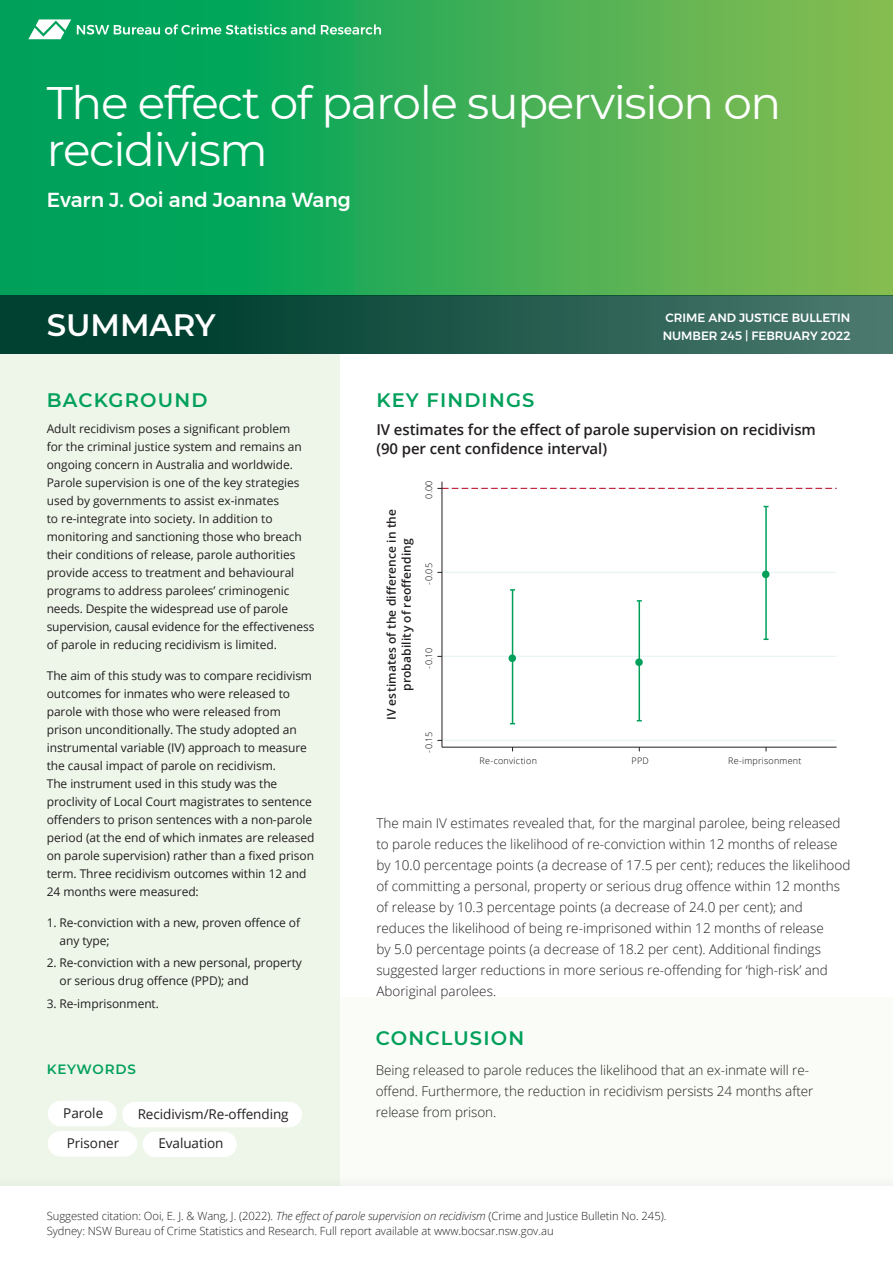
<style>
.page{position:relative;width:893px;height:1263px;background:#fff}
.page>*{position:absolute;margin:0;border:0;box-sizing:border-box;transform-origin:0 0}
.t1{font:45.45px/46.8px "Montserrat";letter-spacing:-.03em;color:#fff}
.Summary{font:600 30.9px "Montserrat";color:#fff}
.Author{font:500 20.25px "Montserrat";color:#fff}
.t2{font:600 19.5px "Montserrat";letter-spacing:.06em;color:#00a05b}
.Intro_para{font:600 15px/19.5px "Open Sans";letter-spacing:-.005em;color:#231f20}
.Body_Right{font:300 13.5px/21px "Open Sans";color:#231f20}
.t3{font:13.5px "Open Sans";letter-spacing:-.005em;color:#231f20}
.t4{font:600 13.5px "Montserrat";letter-spacing:.06em;color:#00a05b}
.Body_left{font:12px/18px "Open Sans";letter-spacing:-.005em;color:#231f20}
._1__bullet{font:12px/18px "Open Sans";letter-spacing:-.005em;color:#231f20}
.t5{font:600 12px/15px "Open Sans";letter-spacing:.015em;color:#231f20;text-align:center}
.t6{font:500 12px "Montserrat";color:#fff}
.Citation{font:300 11.25px/15px "Open Sans";letter-spacing:-.005em;color:#231f20}
.t7{font:300 9px "Open Sans";letter-spacing:.025em;color:#040503}
.s1{font-style:italic}
</style>
<div class="page">
<div style="left:0;top:354px;width:340px;height:833px;background:#eef6e9"></div>
<div style="left:48px;top:1101px;width:69px;height:25px;background:#fff;border-radius:13px"></div>
<div style="left:122px;top:1102px;width:180px;height:25px;background:#fff;border-radius:13px"></div>
<div style="left:48px;top:1131px;width:89px;height:25px;background:#fff;border-radius:13px"></div>
<div style="left:143px;top:1131px;width:94px;height:26px;background:#fff;border-radius:13px"></div>
<div style="left:340px;top:997px;width:553px;height:190px;background:#fafcf8"></div>
<div style="left:0;top:1174px;width:893px;height:89px;background:#231f20;opacity:.04"></div>
<div style="left:0;top:1186px;width:893px;height:77px;background:#fff"></div>
<svg style="left:0;top:0;width:893px;height:296px;background:#37ad56"></svg>
<svg style="left:77px;top:24px;width:238px;height:11px;background:#56c290"></svg>
<svg style="left:321px;top:24px;width:60px;height:11px"></svg>
<svg style="left:28px;top:19px;width:43px;height:20px"></svg>
<div style="left:0;top:296px;width:893px;height:58px;background:linear-gradient(to right,#003726,#4a776c)"></div>
<div style="left:442px;top:481px;width:395px;height:266px;border:1px solid #fff"></div>
<hr style="left:442px;top:740px;width:395px;height:1px;background:#ebf4f5">
<hr style="left:442px;top:656px;width:395px;height:1px;background:#ebf4f5">
<hr style="left:442px;top:572px;width:395px;height:1px;background:#ebf4f5">
<hr style="left:512px;top:590px;width:1px;height:134px;background:#00a05b">
<hr style="left:638px;top:601px;width:2px;height:120px;background:#00a05b">
<hr style="left:765px;top:506px;width:2px;height:133px;background:#00a05b">
<div style="left:508px;top:654px;width:8px;height:8px;background:#00a05b;border-radius:50%"></div>
<div style="left:635px;top:658px;width:8px;height:8px;background:#00a05b;border-radius:50%"></div>
<div style="left:762px;top:570px;width:7px;height:8px;background:#00a05b;border-radius:50%"></div>
<hr style="left:442px;top:482px;width:1px;height:265px;background:#231f20">
<svg style="left:437px;top:488px;width:400px;height:1px"></svg>
<hr style="left:442px;top:747px;width:395px;height:1px;background:#231f20">
<h1 class="t1" style="left:47px;top:78px;width:736px">The effect of parole supervision on recidivism</h1>
<p class="Author" style="left:47px;top:184px;width:306px">Evarn J. Ooi and Joanna Wang</p>
<p class="Summary" style="left:47px;top:303px;width:170px">SUMMARY</p>
<h2 class="t2" style="left:47px;top:386px;width:162px">BACKGROUND</h2>
<p class="Body_left" style="left:47px;top:420px;width:269px">Adult recidivism poses a significant problem<br>for the criminal justice system and remains an ongoing concern in Australia and worldwide.<br>Parole supervision is one of the key strategies used by governments to assist ex-inmates<br>to re-integrate into society. In addition to monitoring and sanctioning those who breach their conditions of release, parole authorities provide access to treatment and behavioural programs to address parolees’ criminogenic needs. Despite the widespread use of parole supervision, causal evidence for the effectiveness of parole in reducing recidivism is limited.</p>
<p class="Body_left" style="left:47px;top:666px;width:269px">The aim of this study was to compare recidivism outcomes for inmates who were released to parole with those who were released from prison unconditionally. The study adopted an instrumental variable (IV) approach to measure the causal impact of parole on recidivism.<br>The instrument used in this study was the proclivity of Local Court magistrates to sentence offenders to prison sentences with a non-parole period (at the end of which inmates are released on parole supervision) rather than a fixed prison term. Three recidivism outcomes within 12 and 24 months were measured:</p>
<p class="_1__bullet" style="left:60px;top:913px;width:242px;text-indent:-13px">1. Re-conviction with a new, proven offence of any type;</p>
<p class="_1__bullet" style="left:60px;top:953px;width:244px;text-indent:-13px">2. Re-conviction with a new personal, property or serious drug offence (PPD); and</p>
<p class="_1__bullet" style="left:47px;top:994px;width:114px">3. Re-imprisonment.</p>
<p class="t4" style="left:47px;top:1059px;width:91px">KEYWORDS</p>
<p class="t3" style="left:63px;top:1103px;width:41px">Parole</p>
<p class="t3" style="left:138px;top:1104px;width:152px">Recidivism/Re-offending</p>
<p class="t3" style="left:67px;top:1133px;width:54px">Prisoner</p>
<p class="t3" style="left:158px;top:1134px;width:67px">Evaluation</p>
<p class="t6" style="left:666px;top:308px;width:186px">CRIME AND JUSTICE BULLETIN</p>
<p class="t6" style="left:663px;top:326px;width:189px">NUMBER 245 | FEBRUARY 2022</p>
<h2 class="t2" style="left:376px;top:386px;width:160px">KEY FINDINGS</h2>
<p class="Intro_para" style="left:376px;top:419px;width:441px">IV estimates for the effect of parole supervision on recidivism (90 per cent confidence interval)</p>
<p class="t5" style="left:384px;top:720px;width:213px;rotate:-90deg">IV estimates of the difference in the probability of reoffending</p>
<p class="t7" style="left:423px;top:499px;width:20px;rotate:-90deg">0.00</p>
<p class="t7" style="left:423px;top:585px;width:23px;rotate:-90deg">-0.05</p>
<p class="t7" style="left:423px;top:669px;width:22px;rotate:-90deg">-0.10</p>
<p class="t7" style="left:423px;top:753px;width:22px;rotate:-90deg">-0.15</p>
<p class="t7" style="left:480px;top:755px;width:59px">Re-conviction</p>
<p class="t7" style="left:632px;top:755px;width:19px">PPD</p>
<p class="t7" style="left:728px;top:755px;width:75px">Re-imprisonment</p>
<p class="Body_Right" style="left:376px;top:812px;width:476px">The main IV estimates revealed that, for the marginal parolee, being released to parole reduces the likelihood of re-conviction within 12 months of release by 10.0 percentage points (a decrease of 17.5 per cent); reduces the likelihood of committing a personal, property or serious drug offence within 12 months of release by 10.3 percentage points (a decrease of 24.0 per cent); and reduces the likelihood of being re-imprisoned within 12 months of release<br>by 5.0 percentage points (a decrease of 18.2 per cent). Additional findings suggested larger reductions in more serious re-offending for ‘high-risk’ and Aboriginal parolees.</p>
<h2 class="t2" style="left:376px;top:1025px;width:150px">CONCLUSION</h2>
<p class="Body_Right" style="left:376px;top:1059px;width:439px">Being released to parole reduces the likelihood that an ex-inmate will re&shy;offend. Furthermore, the reduction in recidivism persists 24 months after release from prison.</p>
<p class="Citation" style="left:47px;top:1208px;width:621px">Suggested citation: Ooi, E. J. &amp; Wang, J. (2022). <span class="s1">The effect of parole supervision on recidivism</span> (Crime and Justice Bulletin No. 245).<br>Sydney: NSW Bureau of Crime Statistics and Research. Full report available at www.bocsar.nsw.gov.au</p>
</div>
